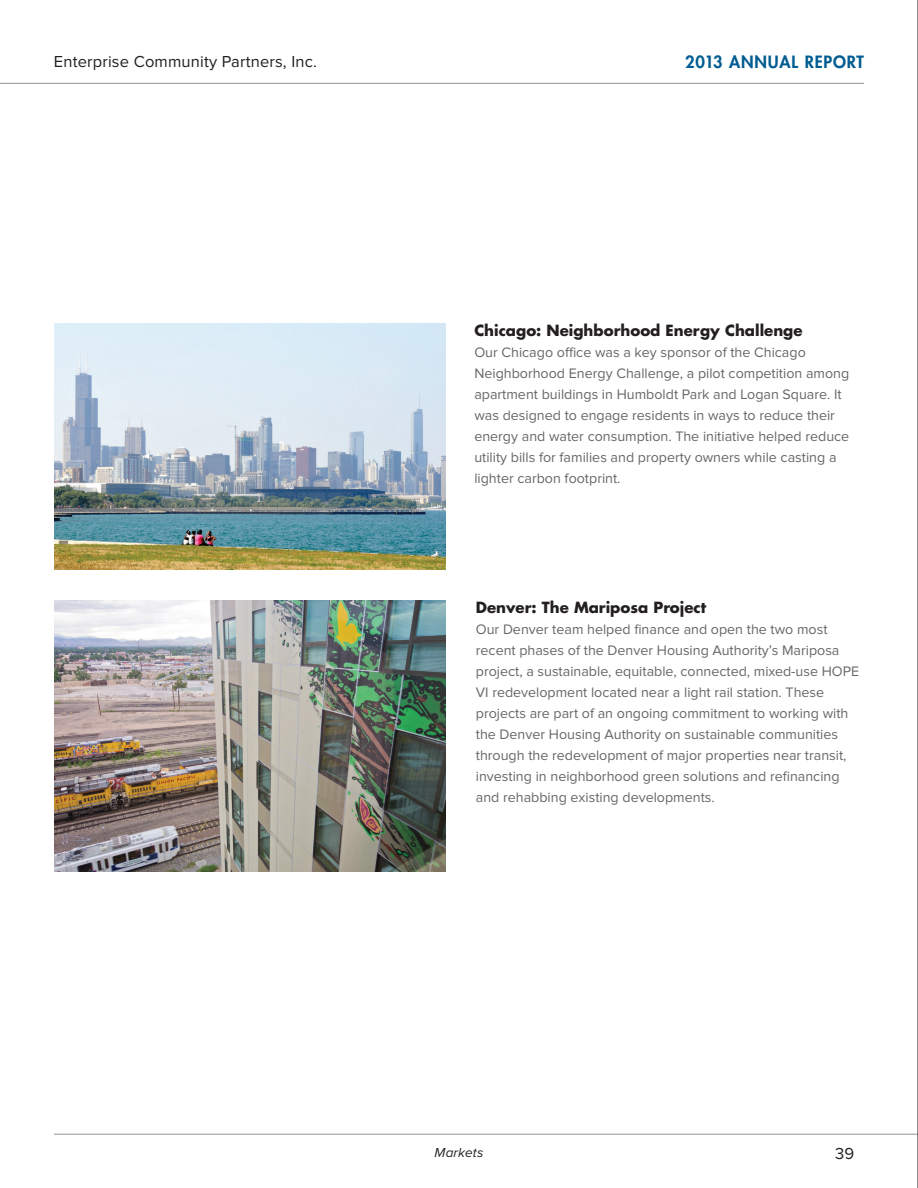
<style>
.page{position:relative;width:918px;height:1188px;background:#fff}
.page>*{position:absolute;margin:0;border:0;box-sizing:border-box;transform-origin:0 0}
.t1{font:16.5px "Proxima Nova";letter-spacing:.01em;color:#231f20}
.t2{font:800 16.5px "Futura Std";letter-spacing:.05em;color:#005c91}
.t3{font:700 15px "Futura Std";color:#231f20}
.t4{font:14.25px/21px "Proxima Nova";color:#67676a}
.t5{font:italic 13.5px "Proxima Nova";letter-spacing:.01em;color:#231f20}
</style>
<div class="page">
<hr style="left:0;top:83px;width:864px;height:1px;background:#939598">
<img style="left:54px;top:324px;width:391px;height:246px">
<img style="left:54px;top:601px;width:392px;height:270px">
<hr style="left:54px;top:1134px;width:864px;height:1px;background:#939598">
<hr style="left:917px;top:0;width:1px;height:1188px;background:#231f20">
<p class="t1" style="left:54px;top:54px;width:264px">Enterprise Community Partners, Inc.</p>
<p class="t2" style="left:685px;top:51px;width:180px">2013 ANNUAL REPORT</p>
<p class="t3" style="left:474px;top:320px;width:330px">Chicago: Neighborhood Energy Challenge</p>
<p class="t4" style="left:474px;top:342px;width:376px">Our Chicago office was a key sponsor of the Chicago Neighborhood Energy Challenge, a pilot competition among apartment buildings in Humboldt Park and Logan Square. It was designed to engage residents in ways to reduce their energy and water consumption. The initiative helped reduce utility bills for families and property owners while casting a lighter carbon footprint.</p>
<p class="t3" style="left:476px;top:597px;width:232px">Denver: The Mariposa Project</p>
<p class="t4" style="left:476px;top:619px;width:385px">Our Denver team helped finance and open the two most recent phases of the Denver Housing Authority’s Mariposa project, a sustainable, equitable, connected, mixed-use HOPE VI redevelopment located near a light rail station. These projects are part of an ongoing commitment to working with the Denver Housing Authority on sustainable communities through the redevelopment of major properties near transit, investing in neighborhood green solutions and refinancing and rehabbing existing developments.</p>
<p class="t5" style="left:435px;top:1146px;width:50px">Markets</p>
<p class="t1" style="left:835px;top:1146px;width:21px">39</p>
</div>
